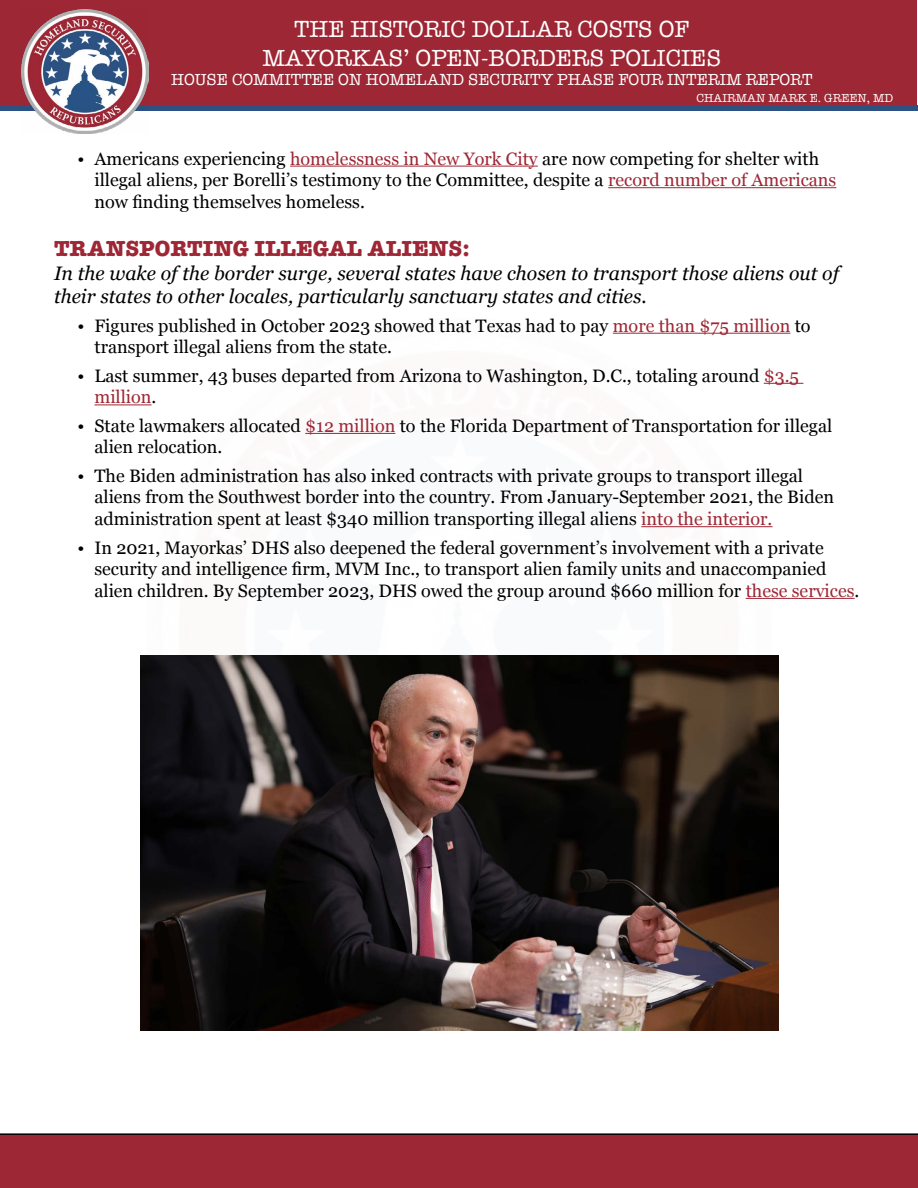
<style>
.page{position:relative;width:918px;height:1188px;background:#fff}
.page>*{position:absolute;margin:0;border:0;box-sizing:border-box;transform-origin:0 0}
.t1{font:24px/28.8px "American Typewriter";color:#fff;text-align:center}
.t2{font:700 22.5px "American Typewriter";color:#9e2735}
.t3{font:italic 19.5px/23.4px "Georgia";color:#000}
.t4{font:18px/21.6px "Georgia";color:#000}
.t5{font:16.5px "American Typewriter";color:#fff}
.t6{font:12px "American Typewriter";color:#fff}
.s1{color:#9e2735}
</style>
<div class="page">
<div style="left:1px;top:0;width:916px;height:111px;background:#9e2735"></div>
<div style="left:0;top:105px;width:918px;height:6px;background:#2b5283"></div>
<img style="left:21px;top:10px;width:128px;height:123px">
<div style="left:0;top:1133px;width:918px;height:55px;background:#9e2735"></div>
<hr style="left:290px;top:166px;width:248px;height:1px;background:#9e2735">
<hr style="left:608px;top:187px;width:228px;height:1px;background:#9e2735">
<hr style="left:613px;top:333px;width:177px;height:1px;background:#9e2735">
<hr style="left:764px;top:383px;width:39px;height:1px;background:#9e2735">
<hr style="left:94px;top:404px;width:58px;height:1px;background:#9e2735">
<hr style="left:305px;top:433px;width:90px;height:1px;background:#9e2735">
<hr style="left:641px;top:526px;width:132px;height:1px;background:#9e2735">
<hr style="left:746px;top:598px;width:109px;height:1px;background:#9e2735">
<img style="left:140px;top:656px;width:638px;height:374px">
<h1 class="t1" style="left:262px;top:14px;width:460px">THE HISTORIC DOLLAR COSTS OF<br>MAYORKAS’ OPEN-BORDERS POLICIES</h1>
<p class="t5" style="left:171px;top:67px;width:643px">HOUSE COMMITTEE ON HOMELAND SECURITY PHASE FOUR INTERIM REPORT</p>
<p class="t6" style="left:697px;top:89px;width:198px">CHAIRMAN MARK E. GREEN, MD</p>
<p class="t4" style="left:94px;top:147px;width:743px;text-indent:-17px">• Americans experiencing <span class="s1">homelessness in New York City</span> are now competing for shelter with illegal aliens, per Borelli’s testimony to the Committee, despite a <span class="s1">record number of Americans </span>now finding themselves homeless.</p>
<p class="t2" style="left:54px;top:229px;width:417px">TRANSPORTING ILLEGAL ALIENS:</p>
<p class="t3" style="left:54px;top:260px;width:787px">In the wake of the border surge, several states have chosen to transport those aliens out of their states to other locales, particularly sanctuary states and cities.</p>
<p class="t4" style="left:94px;top:314px;width:718px;text-indent:-17px">• Figures published in October 2023 showed that Texas had to pay <span class="s1">more than $75 million</span> to transport illegal aliens from the state.</p>
<p class="t4" style="left:94px;top:364px;width:706px;text-indent:-17px">• Last summer, 43 buses departed from Arizona to Washington, D.C., totaling around <span class="s1">$3.5 million</span>.</p>
<p class="t4" style="left:94px;top:414px;width:739px;text-indent:-17px">• State lawmakers allocated <span class="s1">$12 million</span> to the Florida Department of Transportation for illegal alien relocation.</p>
<p class="t4" style="left:94px;top:464px;width:741px;text-indent:-17px">• The Biden administration has also inked contracts with private groups to transport illegal aliens from the Southwest border into the country. From January-September 2021, the Biden administration spent at least $340 million transporting illegal aliens <span class="s1">into the interior.</span></p>
<p class="t4" style="left:94px;top:536px;width:766px;text-indent:-17px">• In 2021, Mayorkas’ DHS also deepened the federal government’s involvement with a private security and intelligence firm, MVM Inc., to transport alien family units and unaccompanied alien children. By September 2023, DHS owed the group around $660 million for <span class="s1">these services</span>.</p>
</div>
